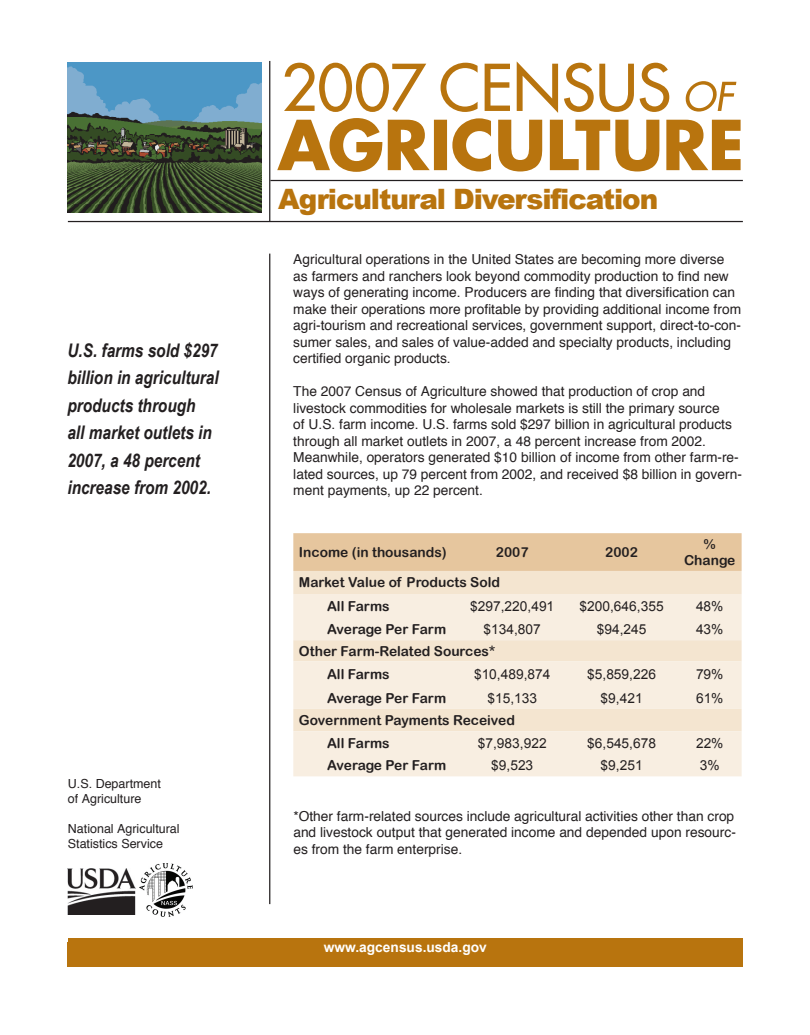
<style>
.page{position:relative;width:810px;height:1035px;background:#fff}
.page>*{position:absolute;margin:0;border:0;box-sizing:border-box;transform-origin:0 0}
.t1{font:900 28.12px "Arial";letter-spacing:-.04em;color:#b8740e}
.t2{font:italic 700 18.75px/27.5px "Arial Narrow";color:#231f20}
.t3{font:13.75px/16.5px "Helvetica";color:#231f20}
.t4{font:13.75px/16.5px "Arial Rounded MT Bold";color:#231f20}
.t5{font:13.75px "Arial";color:#231f20}
.t6{font:700 13.75px "Arial";color:#fff}
.t7{font:12.5px/15px "Helvetica";color:#231f20}
</style>
<div class="page">
<img style="left:68px;top:63px;width:193px;height:150px">
<div style="left:293px;top:533px;width:449px;height:38px;background:#e6c69e"></div>
<div style="left:293px;top:571px;width:449px;height:23px;background:#f4e5d0"></div>
<svg style="left:293px;top:594px;width:449px;height:182px;background:#f7ebdd"></svg>
<hr style="left:269px;top:254px;width:1px;height:650px;background:#231f20">
<hr style="left:269px;top:61px;width:1px;height:160px;background:#231f20">
<svg style="left:277px;top:61px;width:464px;height:111px"></svg>
<hr style="left:270px;top:180px;width:473px;height:1px;background:#231f20">
<hr style="left:68px;top:221px;width:675px;height:1px;background:#231f20">
<div style="left:68px;top:938px;width:675px;height:23px;background:#b8740e"></div>
<div style="left:67px;top:942px;width:676px;height:25px;background:#b8740e"></div>
<img style="left:68px;top:869px;width:67px;height:46px">
<img style="left:139px;top:863px;width:53px;height:54px">
<h2 class="t2" style="left:67px;top:336px;width:153px">U.S. farms sold $297 billion in agricultural products through<br>all market outlets in<br>2007, a 48 percent increase from 2002.</h2>
<p class="t7" style="left:68px;top:775px;width:95px">U.S. Department of Agriculture</p>
<p class="t7" style="left:68px;top:820px;width:113px">National Agricultural<br>Statistics Service</p>
<h1 class="t1" style="left:278px;top:181px;width:382px">Agricultural Diversification</h1>
<p class="t3" style="left:293px;top:251px;width:449px">Agricultural operations in the United States are becoming more diverse as farmers and ranchers look beyond commodity production to find new ways of generating income. Producers are finding that diversification can make their operations more profitable by providing additional income from agri-tourism and recreational services, government support, direct-to-con&shy;sumer sales, and sales of value-added and specialty products, including certified organic products.</p>
<p class="t3" style="left:293px;top:383px;width:450px">The 2007 Census of Agriculture showed that production of crop and livestock commodities for wholesale markets is still the primary source<br>of U.S. farm income. U.S. farms sold $297 billion in agricultural products through all market outlets in 2007, a 48 percent increase from 2002.<br>Meanwhile, operators generated $10 billion of income from other farm-re&shy;lated sources, up 79 percent from 2002, and received $8 billion in govern&shy;ment payments, up 22 percent.</p>
<p class="t4" style="left:299px;top:544px;width:149px">Income (in thousands)</p>
<p class="t4" style="left:496px;top:544px;width:34px">2007</p>
<p class="t4" style="left:605px;top:544px;width:34px">2002</p>
<p class="t4" style="left:684px;top:536px;width:53px;text-align:center">%<br>Change</p>
<p class="t4" style="left:327px;top:571px;width:175px;line-height:23.4px;text-indent:-28px">Market Value of Products Sold<br>All Farms</p>
<p class="t5" style="left:470px;top:597px;width:86px">$297,220,491</p>
<p class="t5" style="left:580px;top:597px;width:86px">$200,646,355</p>
<p class="t5" style="left:696px;top:597px;width:29px">48%</p>
<p class="t4" style="left:327px;top:621px;width:121px">Average Per Farm</p>
<p class="t5" style="left:484px;top:620px;width:59px">$134,807</p>
<p class="t5" style="left:597px;top:620px;width:51px">$94,245</p>
<p class="t5" style="left:696px;top:620px;width:29px">43%</p>
<p class="t4" style="left:327px;top:639px;width:170px;line-height:23.1px;text-indent:-28px">Other Farm-Related Sources*<br>All Farms</p>
<p class="t5" style="left:474px;top:665px;width:78px">$10,489,874</p>
<p class="t5" style="left:587px;top:665px;width:70px">$5,859,226</p>
<p class="t5" style="left:696px;top:665px;width:29px">79%</p>
<p class="t4" style="left:327px;top:689px;width:121px">Average Per Farm</p>
<p class="t5" style="left:487px;top:689px;width:51px">$15,133</p>
<p class="t5" style="left:601px;top:689px;width:44px">$9,421</p>
<p class="t5" style="left:696px;top:689px;width:29px">61%</p>
<p class="t4" style="left:327px;top:709px;width:189px;line-height:22.5px;text-indent:-28px">Government Payments Received<br>All Farms</p>
<p class="t5" style="left:478px;top:734px;width:70px">$7,983,922</p>
<p class="t5" style="left:587px;top:734px;width:70px">$6,545,678</p>
<p class="t5" style="left:696px;top:734px;width:29px">22%</p>
<p class="t4" style="left:327px;top:757px;width:121px">Average Per Farm</p>
<p class="t5" style="left:491px;top:756px;width:44px">$9,523</p>
<p class="t5" style="left:601px;top:756px;width:44px">$9,251</p>
<p class="t5" style="left:700px;top:756px;width:21px">3%</p>
<p class="t3" style="left:293px;top:807px;width:444px">*Other farm-related sources include agricultural activities other than crop and livestock output that generated income and depended upon resourc&shy;es from the farm enterprise.</p>
<p class="t6" style="left:324px;top:938px;width:165px">www.agcensus.usda.gov</p>
</div>
